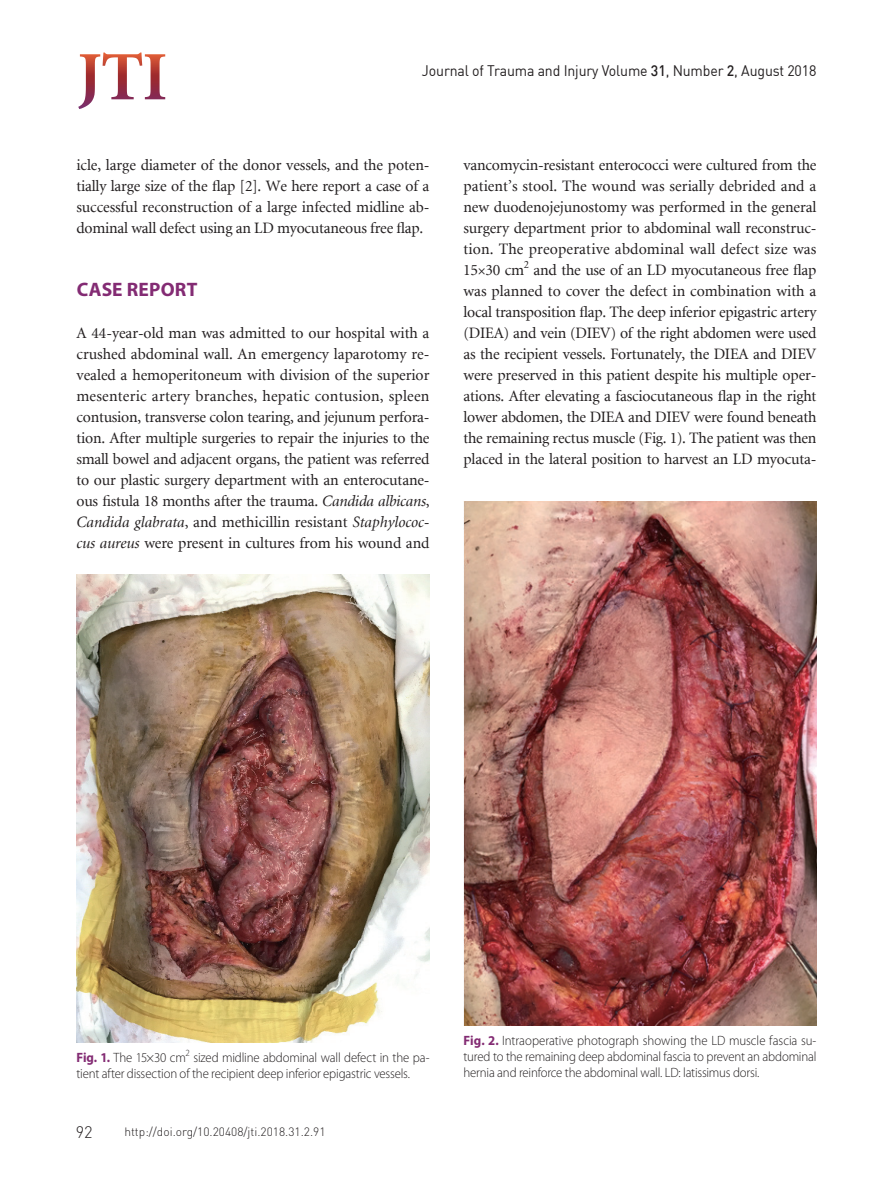
<style>
.page{position:relative;width:893px;height:1191px;background:#fff}
.page>*{position:absolute;margin:0;border:0;box-sizing:border-box;transform-origin:0 0}
.t1{font:700 19.5px "Myriad Pro";letter-spacing:.01em;color:#832b73}
.t2{font:300 16.5px "DIN Pro";color:#231f20}
.t3{font:15.75px/21px "Minion LT";letter-spacing:-.01em;color:#231f20;text-align:justify}
.t4{font:15px "DIN";letter-spacing:-.01em;color:#231f20;scale:.94 1}
.t5{font:300 13.5px/16.2px "Myriad Pro";letter-spacing:-.015em;color:#231f20;scale:.95 1}
.t6{font:300 12px "DIN Pro";color:#231f20}
.s1{font-weight:500}
.s2{font-style:italic}
.s3{font-family:"Utopia Std Subh"}
.s4{font-weight:700;color:#832b73}
</style>
<div class="page">
<svg style="left:78px;top:53px;width:87px;height:56px"></svg>
<img style="left:77px;top:574px;width:352px;height:468px">
<img style="left:463px;top:502px;width:353px;height:523px">
<p class="t4" style="left:422px;top:61px;width:421px">Journal of Trauma and Injury Volume <span class="s1">31</span>, Number <span class="s1">2</span>, August 2018</p>
<p class="t3" style="left:76px;top:155px;width:355px">icle, large diameter of the donor vessels, and the poten&shy;tially large size of the flap [2]. We here report a case of a successful reconstruction of a large infected midline ab&shy;dominal wall defect using an LD myocutaneous free flap.</p>
<p class="t1" style="left:77px;top:276px;width:122px">CASE REPORT</p>
<p class="t3" style="left:76px;top:323px;width:355px">A 44-year-old man was admitted to our hospital with a crushed abdominal wall. An emergency laparotomy re&shy;vealed a hemoperitoneum with division of the superior mesenteric artery branches, hepatic contusion, spleen contusion, transverse colon tearing, and jejunum perfora&shy;tion. After multiple surgeries to repair the injuries to the small bowel and adjacent organs, the patient was referred to our plastic surgery department with an enterocutane&shy;ous fistula 18 months after the trauma. <span class="s2">Candida albicans</span>, <span class="s2">Candida glabrata</span>, and methicillin resistant <span class="s2">Staphylococ&shy;cus aureus</span> were present in cultures from his wound and</p>
<p class="t3" style="left:463px;top:155px;width:355px">vancomycin-resistant enterococci were cultured from the patient’s stool. The wound was serially debrided and a new duodenojejunostomy was performed in the general surgery department prior to abdominal wall reconstruc&shy;tion. The preoperative abdominal wall defect size was 15<span class="s3">×</span>30 cm<sup>2</sup> and the use of an LD myocutaneous free flap was planned to cover the defect in combination with a local transposition flap. The deep inferior epigastric artery (DIEA) and vein (DIEV) of the right abdomen were used as the recipient vessels. Fortunately, the DIEA and DIEV were preserved in this patient despite his multiple oper&shy;ations. After elevating a fasciocutaneous flap in the right lower abdomen, the DIEA and DIEV were found beneath the remaining rectus muscle (Fig. 1). The patient was then placed in the lateral position to harvest an LD myocuta-</p>
<p class="t5" style="left:77px;top:1049px;width:373px"><span class="s4">Fig. 1.</span> The 15×30 cm<sup>2</sup> sized midline abdominal wall defect in the pa&shy;tient after dissection of the recipient deep inferior epigastric vessels.</p>
<p class="t2" style="left:76px;top:1120px;width:18px">92</p>
<p class="t6" style="left:124px;top:1123px;width:203px">http://doi.org/10.20408/jti.2018.31.2.91</p>
<p class="t5" style="left:463px;top:1032px;width:373px;text-align:justify"><span class="s4">Fig. 2.</span> Intraoperative photograph showing the LD muscle fascia su&shy;tured to the remaining deep abdominal fascia to prevent an abdominal hernia and reinforce the abdominal wall. LD: latissimus dorsi.</p>
</div>
